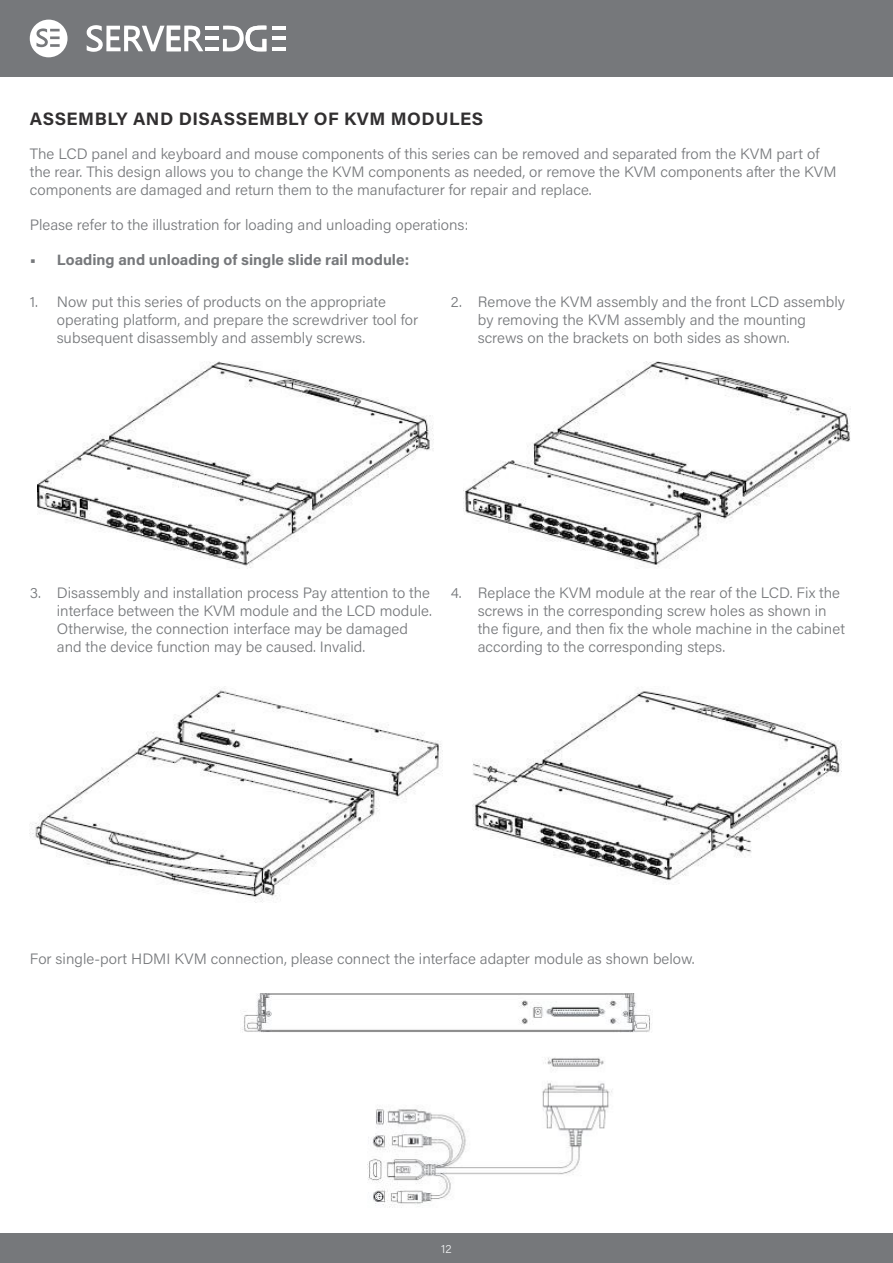
<style>
.page{position:relative;width:893px;height:1263px;background:#fff}
.page>*{position:absolute;margin:0;border:0;box-sizing:border-box;transform-origin:0 0}
.t1{font:700 18px "Acumin Pro";letter-spacing:.03em;color:#312f30}
.t2{font:300 15px/18px "Acumin Pro";color:#76787b}
.t3{font:700 15px "Acumin Pro";color:#76787b}
.t4{font:300 12px "Acumin Pro";color:#f2f3f4}
</style>
<div class="page">
<div style="left:0;top:1233px;width:893px;height:30px;background:#76787b"></div>
<div style="left:0;top:0;width:893px;height:77px;background:#76787b"></div>
<svg style="left:223px;top:25px;width:43px;height:26px"></svg>
<hr style="left:205px;top:47px;width:14px;height:4px;background:#fff">
<hr style="left:205px;top:36px;width:14px;height:4px;background:#fff">
<hr style="left:205px;top:26px;width:14px;height:3px;background:#fff">
<svg style="left:272px;top:26px;width:13px;height:3px"></svg>
<svg style="left:272px;top:37px;width:13px;height:3px"></svg>
<svg style="left:272px;top:48px;width:13px;height:3px"></svg>
<svg style="left:87px;top:25px;width:116px;height:27px"></svg>
<svg style="left:30px;top:20px;width:38px;height:37px"></svg>
<img style="left:38px;top:362px;width:396px;height:207px">
<img style="left:463px;top:362px;width:387px;height:205px">
<img style="left:29px;top:688px;width:414px;height:215px">
<img style="left:472px;top:688px;width:369px;height:197px">
<img style="left:242px;top:994px;width:409px;height:214px">
<p class="t1" style="left:30px;top:106px;width:455px">ASSEMBLY AND DISASSEMBLY OF KVM MODULES</p>
<p class="t2" style="left:30px;top:144px;width:808px">The LCD panel and keyboard and mouse components of this series can be removed and separated from the KVM part of the rear. This design allows you to change the KVM components as needed, or remove the KVM components after the KVM components are damaged and return them to the manufacturer for repair and replace.</p>
<p class="t2" style="left:30px;top:215px;width:440px">Please refer to the illustration for loading and unloading operations:</p>
<p class="t3" style="left:30px;top:249px;width:381px">• Loading and unloading of single slide rail module:</p>
<p class="t2" style="left:57px;top:292px;width:363px;text-indent:-27px">1. Now put this series of products on the appropriate operating platform, and prepare the screwdriver tool for subsequent disassembly and assembly screws.</p>
<p class="t2" style="left:478px;top:292px;width:369px;text-indent:-27px">2. Remove the KVM assembly and the front LCD assembly by removing the KVM assembly and the mounting screws on the brackets on both sides as shown.</p>
<p class="t2" style="left:57px;top:583px;width:377px;text-indent:-27px">3. Disassembly and installation process Pay attention to the interface between the KVM module and the LCD module.<br>Otherwise, the connection interface may be damaged and the device function may be caused. Invalid.</p>
<p class="t2" style="left:478px;top:583px;width:369px;text-indent:-27px">4. Replace the KVM module at the rear of the LCD. Fix the screws in the corresponding screw holes as shown in the figure, and then fix the whole machine in the cabinet according to the corresponding steps.</p>
<p class="t2" style="left:30px;top:949px;width:666px">For single-port HDMI KVM connection, please connect the interface adapter module as shown below.</p>
<p class="t4" style="left:441px;top:1240px;width:12px">12</p>
</div>
